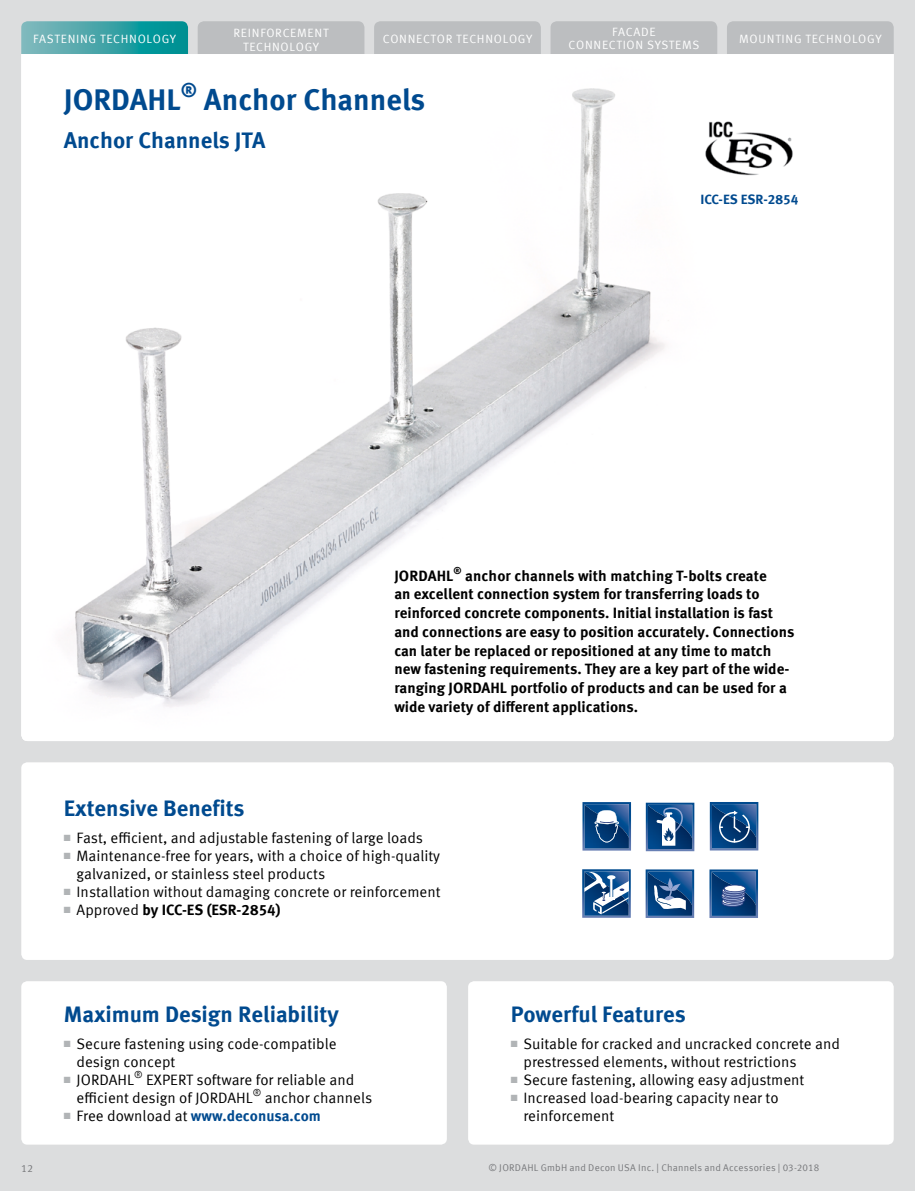
<style>
.page{position:relative;width:915px;height:1191px;background:#fff}
.page>*{position:absolute;margin:0;border:0;box-sizing:border-box;transform-origin:0 0}
._03_Headline{font:700 30px "Meta Pro";color:#004a8f}
._07_Copy_bold{font:700 22.5px "Meta Pro";color:#004a8f}
._05_Abschnittsübersc{font:700 22.5px "Meta Pro";color:#004a8f}
._03_Headline-2{font:700 19.5px "Meta Pro";color:#004a8f}
.t1{font:15px/18px "Meta Pro";color:#000}
._07_Copy{font:700 15px/18.8px "Meta Pro";color:#000}
.t2{font:700 15px "Meta Pro";color:#004a8f}
._07_Copy_bold-2{font:700 13.5px "Meta Pro";color:#004a8f}
.t3{font:12px/14.4px "Meta Pro";letter-spacing:.06em;color:#fff;text-align:center}
.t4{font:10.5px "Meta Pro";color:#77787b}
.t5{font:9.75px "Meta Pro";letter-spacing:.02em;color:#77787b}
.t6{font:9.75px "Meta Pro";color:#000}
._07_Copy-2{font:700 9.75px "Meta Pro";color:#000}
.s1{color:#b1b4b6}
.s2{font-weight:400}
.s3{font-weight:400;color:#000}
</style>
<div class="page">
<div style="left:0;top:0;width:914px;height:1191px;background:#dcddde"></div>
<svg style="left:21px;top:21px;width:167px;height:33px;background:#3ba3a7"></svg>
<div style="left:727px;top:21px;width:166px;height:33px;background:#bcbec0"></div>
<div style="left:198px;top:21px;width:166px;height:33px;background:#bcbec0"></div>
<div style="left:374px;top:21px;width:166px;height:33px;background:#bcbec0"></div>
<div style="left:550px;top:21px;width:167px;height:33px;background:#bcbec0"></div>
<img style="left:21px;top:54px;width:872px;height:687px">
<div style="left:21px;top:762px;width:872px;height:198px;background:#fff;border-radius:6px"></div>
<div style="left:21px;top:981px;width:425px;height:163px;background:#fff;border-radius:6px"></div>
<div style="left:468px;top:981px;width:425px;height:163px;background:#fff;border-radius:6px"></div>
<svg style="left:582px;top:802px;width:48px;height:48px;background:#316195"></svg>
<svg style="left:645px;top:802px;width:49px;height:49px;background:#3f6c9e"></svg>
<svg style="left:709px;top:802px;width:49px;height:48px;background:#25588f"></svg>
<svg style="left:582px;top:869px;width:48px;height:48px"></svg>
<svg style="left:645px;top:869px;width:49px;height:49px;background:#3c6a9d"></svg>
<svg style="left:709px;top:869px;width:48px;height:49px;background:#2d5c95"></svg>
<img style="left:694px;top:110px;width:109px;height:75px">
<p class="t3" style="left:233px;top:24px;width:96px">REINFORCEMENT<br>TECHNOLOGY</p>
<p class="t3" style="left:382px;top:31px;width:151px">CONNECTOR TECHNOLOGY</p>
<p class="t3" style="left:568px;top:25px;width:132px;line-height:12.8px">FACADE<br>CONNECTION SYSTEMS</p>
<p class="t3" style="left:33px;top:31px;width:144px">FASTENING TECHNOLOGY</p>
<p class="t3" style="left:739px;top:31px;width:144px">MOUNTING TECHNOLOGY</p>
<p class="_03_Headline" style="left:64px;top:76px;width:118px">JORDAHL</p>
<p class="_03_Headline-2" style="left:181px;top:75px;width:18px">®</p>
<p class="_03_Headline" style="left:204px;top:76px;width:223px">Anchor Channels</p>
<p class="_05_Abschnittsübersc" style="left:64px;top:122px;width:203px">Anchor Channels JTA</p>
<p class="_07_Copy_bold-2" style="left:700px;top:189px;width:100px">ICC-ES ESR-2854</p>
<p class="_07_Copy" style="left:394px;top:565px;width:61px">JORDAHL</p>
<p class="_07_Copy-2" style="left:453px;top:563px;width:10px">®</p>
<p class="_07_Copy" style="left:394px;top:565px;width:401px;text-indent:71px">anchor channels with matching T-bolts create<br>an excellent connection system for transferring loads to reinforced concrete components. Initial installation is fast and connections are easy to position accurately. Connections can later be replaced or repositioned at any time to match new fastening requirements. They are a key part of the wide&shy;ranging JORDAHL portfolio of products and can be used for a wide variety of different applications.</p>
<p class="_07_Copy_bold" style="left:64px;top:790px;width:182px">Extensive Benefits</p>
<p class="t1" style="left:64px;top:827px;width:360px"><span class="s1">■</span> Fast, efficient, and adjustable fastening of large loads</p>
<p class="t1" style="left:77px;top:845px;width:365px;text-indent:-13px"><span class="s1">■</span> Maintenance-free for years, with a choice of high-quality galvanized, or stainless steel products</p>
<p class="t1" style="left:64px;top:881px;width:378px"><span class="s1">■</span> Installation without damaging concrete or reinforcement</p>
<p class="_07_Copy" style="left:64px;top:899px;width:218px"><span class="s1">■</span> <span class="s2">Approved</span> by ICC-ES (ESR-2854)</p>
<p class="t4" style="left:21px;top:1160px;width:13px">12</p>
<p class="_07_Copy_bold" style="left:64px;top:996px;width:276px">Maximum Design Reliability</p>
<p class="t1" style="left:77px;top:1033px;width:261px;text-indent:-13px"><span class="s1">■</span> Secure fastening using code-compatible design concept</p>
<p class="t1" style="left:64px;top:1069px;width:72px"><span class="s1">■</span> JORDAHL</p>
<p class="t6" style="left:134px;top:1067px;width:10px">®</p>
<p class="t1" style="left:77px;top:1069px;width:279px;text-indent:69px">EXPERT software for reliable and efficient design of JORDAHL</p>
<p class="t6" style="left:253px;top:1085px;width:10px">®</p>
<p class="t1" style="left:265px;top:1087px;width:109px">anchor channels</p>
<p class="t2" style="left:64px;top:1103px;width:258px"><span class="s1">■</span> <span class="s3">Free download at</span> www.deconusa.com</p>
<p class="_07_Copy_bold" style="left:510px;top:996px;width:176px">Powerful Features</p>
<p class="t1" style="left:523px;top:1033px;width:318px;text-indent:-13px"><span class="s1">■</span> Suitable for cracked and uncracked concrete and prestressed elements, without restrictions</p>
<p class="t1" style="left:510px;top:1069px;width:295px"><span class="s1">■</span> Secure fastening, allowing easy adjustment</p>
<p class="t1" style="left:523px;top:1087px;width:256px;text-indent:-13px"><span class="s1">■</span> Increased load-bearing capacity near to reinforcement</p>
<p class="t5" style="left:488px;top:1160px;width:332px">© JORDAHL GmbH and Decon USA Inc. | Channels and Accessories | 03-2018</p>
</div>
